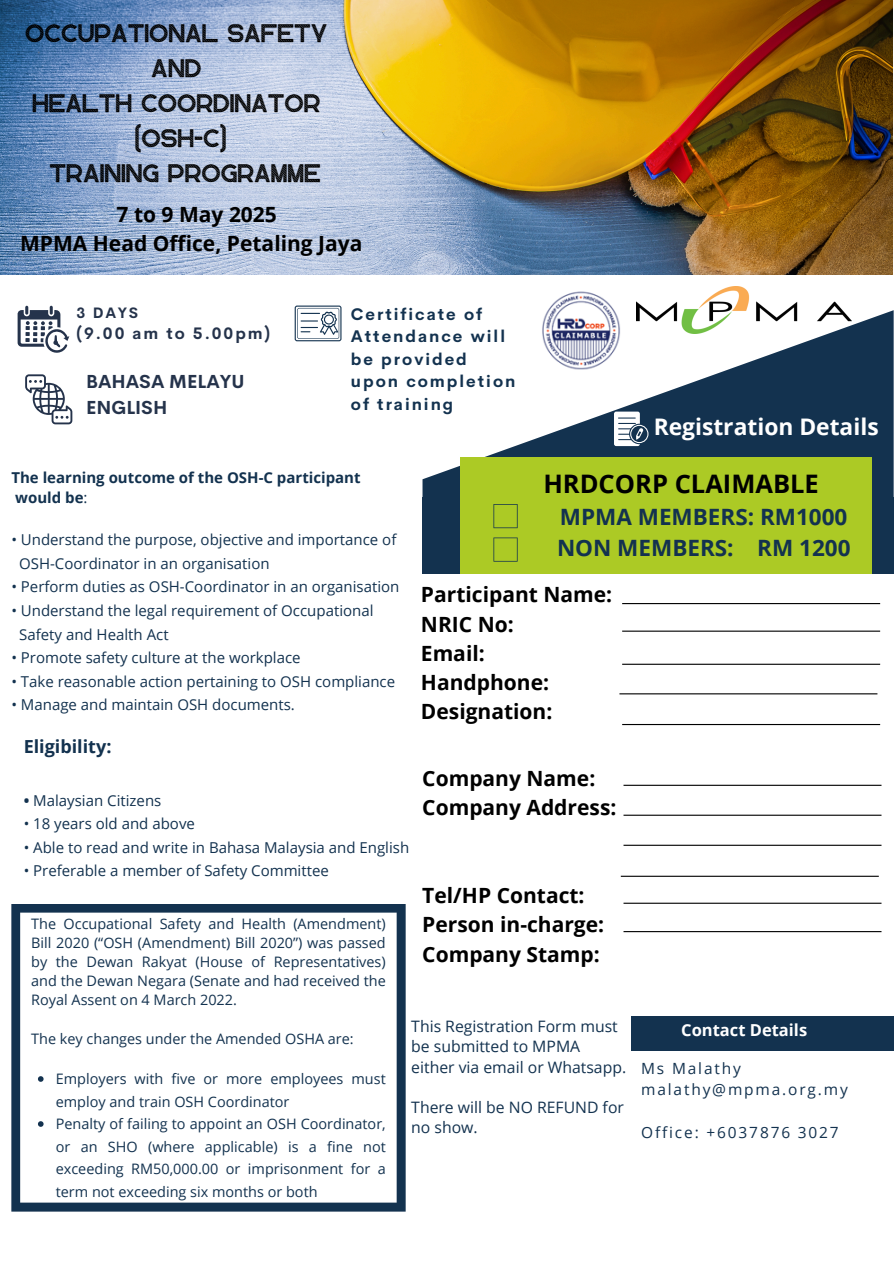
<style>
.page{position:relative;width:894px;height:1264px;background:#fff}
.page>*{position:absolute;margin:0;border:0;box-sizing:border-box;transform-origin:0 0}
.t1{font:25.5px "Greenth Diagonals";color:#000}
.t2{font:700 25.5px "Open Sans";color:#000}
.t3{font:700 22.8px "Open Sans";color:#fff}
.t4{font:700 22.5px/31.5px "Open Sans";color:#13324f}
.t5{font:700 21px/29.2px "Open Sans";color:#000}
.t6{font:700 18.45px/25.8px "Cerebri Sans";color:#25334b}
.t7{font:700 18px "Open Sans";color:#13324f}
.t8{font:700 16.5px/22.5px "Cerebri Sans";letter-spacing:.12em;color:#13324f}
.t9{font:700 16.5px "Open Sans";color:#fff}
.t10{font:700 16.35px "Cerebri Sans";letter-spacing:.12em;color:#25334b}
.t11{font:15.75px/20.2px "Open Sans";color:#13324f}
.t12{font:15.45px "Open Sans";letter-spacing:.12em;color:#13324f}
.t13{font:15px "Open Sans";color:#13324f}
.t14{font:700 15px "Open Sans";color:#13324f}
.t15{font:700 14.85px "Cerebri Sans";color:#25334b}
.t16{font:14.4px/19.2px "Open Sans";color:#13324f;text-align:justify}
.s1{font-weight:400}
.s2{font-weight:700}
</style>
<div class="page">
<svg style="left:422px;top:310px;width:471px;height:187px;fill:#13324f"></svg>
<svg style="left:613px;top:411px;width:35px;height:35px"></svg>
<div style="left:422px;top:497px;width:471px;height:77px;background:#13324f"></div>
<div style="left:460px;top:457px;width:411px;height:117px;background:#acca25"></div>
<svg style="left:493px;top:504px;width:24px;height:24px"></svg>
<svg style="left:493px;top:537px;width:24px;height:24px"></svg>
<hr style="left:622px;top:603px;width:257px;height:1px;background:#000">
<hr style="left:622px;top:630px;width:257px;height:1px;background:#000">
<hr style="left:622px;top:663px;width:257px;height:2px;background:#000">
<hr style="left:619px;top:693px;width:258px;height:1px;background:#000">
<hr style="left:622px;top:724px;width:257px;height:1px;background:#000">
<hr style="left:623px;top:784px;width:258px;height:1px;background:#000">
<hr style="left:623px;top:814px;width:258px;height:1px;background:#000">
<hr style="left:623px;top:844px;width:258px;height:1px;background:#000">
<hr style="left:620px;top:875px;width:258px;height:1px;background:#000">
<hr style="left:623px;top:902px;width:258px;height:1px;background:#000">
<hr style="left:623px;top:931px;width:258px;height:1px;background:#000">
<div style="left:631px;top:1016px;width:262px;height:34px;background:#13324f"></div>
<svg style="left:18px;top:306px;width:51px;height:47px"></svg>
<svg style="left:25px;top:374px;width:47px;height:50px"></svg>
<svg style="left:294px;top:305px;width:47px;height:36px"></svg>
<img style="left:533px;top:291px;width:87px;height:80px">
<svg style="left:11px;top:904px;width:394px;height:307px"></svg>
<svg style="left:38px;top:1076px;width:6px;height:5px"></svg>
<svg style="left:38px;top:1121px;width:6px;height:5px"></svg>
<img style="left:636px;top:287px;width:215px;height:46px">
<img style="left:0;top:0;width:892px;height:274px">
<p class="t1" style="left:25px;top:20px;width:304px">OCCUPATIONAL SAFETY</p>
<p class="t1" style="left:151px;top:55px;width:52px">AND</p>
<p class="t1" style="left:32px;top:90px;width:290px">HEALTH COORDINATOR</p>
<p class="t1" style="left:135px;top:124px;width:93px">(OSH-C)</p>
<p class="t1" style="left:50px;top:159px;width:272px">TRAINING PROGRAMME</p>
<p class="t5" style="left:20px;top:199px;width:344px;text-align:center">7 to 9 May 2025<br>MPMA Head Office, Petaling Jaya</p>
<h4 class="t15" style="left:76px;top:303px;width:63px">3 DAYS</h4>
<p class="t10" style="left:76px;top:322px;width:195px">(9.00 am to 5.00pm)</p>
<p class="t6" style="left:86px;top:369px;width:160px">BAHASA MELAYU<br>ENGLISH</p>
<p class="t8" style="left:351px;top:302px;width:156px">Certificate of<br>Attendance will</p>
<p class="t8" style="left:351px;top:347px;width:117px">be provided</p>
<p class="t8" style="left:351px;top:370px;width:166px">upon completion of training</p>
<h4 class="t3" style="left:653px;top:410px;width:226px">Registration Details</h4>
<p class="t14" style="left:11px;top:467px;width:351px">The learning outcome of the OSH-C participant</p>
<p class="t14" style="left:15px;top:487px;width:74px">would be<span class="s1">:</span></p>
<p class="t13" style="left:11px;top:529px;width:386px">• Understand the purpose, objective and importance of</p>
<p class="t13" style="left:19px;top:552px;width:252px">OSH-Coordinator in an organisation</p>
<p class="t13" style="left:11px;top:576px;width:389px">• Perform duties as OSH-Coordinator in an organisation</p>
<p class="t13" style="left:11px;top:600px;width:363px">• Understand the legal requirement of Occupational</p>
<p class="t13" style="left:19px;top:623px;width:151px">Safety and Health Act</p>
<h4 class="t13" style="left:11px;top:647px;width:291px">• Promote safety culture at the workplace</h4>
<p class="t13" style="left:11px;top:670px;width:385px">• Take reasonable action pertaining to OSH compliance</p>
<p class="t13" style="left:11px;top:694px;width:285px">• Manage and maintain OSH documents.</p>
<p class="t7" style="left:24px;top:733px;width:89px">Eligibility:</p>
<p class="t13" style="left:24px;top:789px;width:139px"><span class="s2">•</span> Malaysian Citizens</p>
<p class="t13" style="left:24px;top:813px;width:173px">• 18 years old and above</p>
<h6 class="t13" style="left:24px;top:836px;width:387px">• Able to read and write in Bahasa Malaysia and English</h6>
<p class="t13" style="left:24px;top:860px;width:306px">• Preferable a member of Safety Committee</p>
<p class="t2" style="left:543px;top:466px;width:277px">HRDCORP CLAIMABLE</p>
<p class="t4" style="left:557px;top:500px;width:295px">MPMA MEMBERS: RM1000<br>NON MEMBERS: RM 1200</p>
<p class="t5" style="left:421px;top:579px;width:193px">Participant Name:<br>NRIC No:<br>Email:<br>Handphone:<br>Designation:</p>
<p class="t5" style="left:422px;top:763px;width:195px">Company Name:<br>Company Address:</p>
<p class="t16" style="left:31px;top:913px;width:356px">The Occupational Safety and Health (Amendment)<br>Bill 2020 (“OSH (Amendment) Bill 2020”) was passed by the Dewan Rakyat (House of Representatives) and the Dewan Negara (Senate and had received the Royal Assent on 4 March 2022.</p>
<p class="t16" style="left:31px;top:1028px;width:324px">The key changes under the Amended OSHA are:</p>
<p class="t16" style="left:56px;top:1067px;width:331px;line-height:22.5px">Employers with five or more employees must employ and train OSH Coordinator</p>
<p class="t16" style="left:56px;top:1112px;width:331px;line-height:22.5px">Penalty of failing to appoint an OSH Coordinator, or an SHO (where applicable) is a fine not exceeding RM50,000.00 or imprisonment for a term not exceeding six months or both</p>
<h2 class="t5" style="left:422px;top:880px;width:183px">Tel/HP Contact:<br>Person in-charge:<br>Company Stamp:</h2>
<p class="t11" style="left:411px;top:1015px;width:208px">This Registration Form must</p>
<p class="t9" style="left:681px;top:1018px;width:127px">Contact Details</p>
<p class="t11" style="left:411px;top:1036px;width:216px">be submitted to MPMA either via email or Whatsapp.</p>
<p class="t11" style="left:411px;top:1096px;width:214px">There will be NO REFUND for no show.</p>
<h5 class="t12" style="left:641px;top:1057px;width:101px">Ms Malathy</h5>
<h1 class="t12" style="left:641px;top:1078px;width:208px">malathy@mpma.org.my</h1>
<h3 class="t12" style="left:641px;top:1121px;width:199px">Office: +6037876 3027</h3>
</div>
